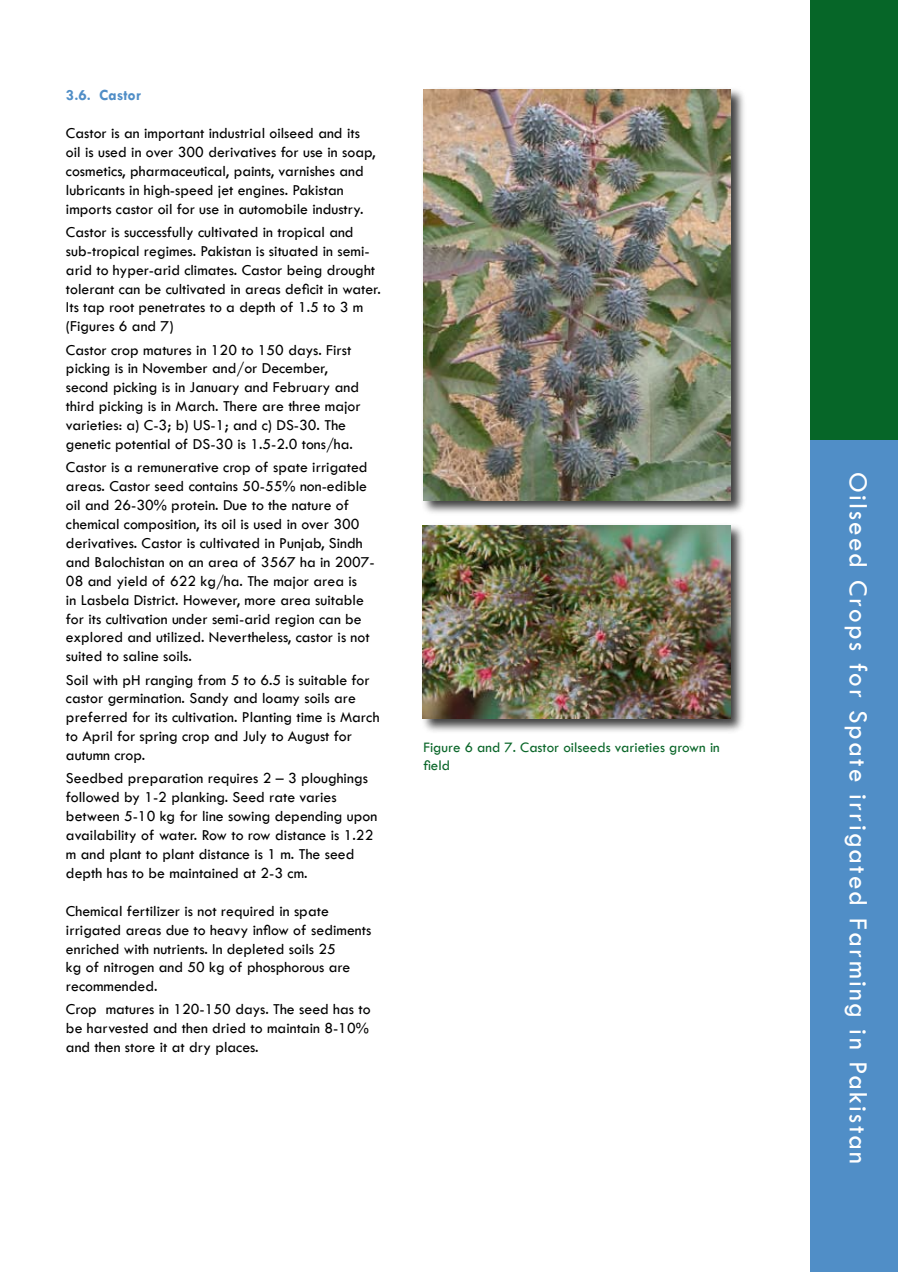
<style>
.page{position:relative;width:898px;height:1272px;background:#fff}
.page>*{position:absolute;margin:0;border:0;box-sizing:border-box;transform-origin:0 0}
.t1{font:27px "Tw Cen";letter-spacing:.08em;color:#fff}
.t2{font:15.75px/18.9px "Tw Cen";color:#000}
.t3{font:700 15.75px "Tw Cen";color:#508ec7}
.t4{font:15px/18px "Tw Cen";color:#0a6629}
</style>
<div class="page">
<div style="left:810px;top:0;width:87px;height:443px;background:#066628"></div>
<div style="left:810px;top:440px;width:87px;height:831px;background:#508ec7"></div>
<div style="left:420px;top:87px;width:327px;height:430px;background:#000;opacity:.75"></div>
<img style="left:423px;top:89px;width:307px;height:411px">
<div style="left:420px;top:522px;width:326px;height:212px;background:#000;opacity:.75"></div>
<img style="left:422px;top:525px;width:308px;height:193px">
<p class="t3" style="left:66px;top:86px;width:76px">3.6. Castor</p>
<p class="t2" style="left:66px;top:123px;width:311px">Castor is an important industrial oilseed and its oil is used in over 300 derivatives for use in soap, cosmetics, pharmaceutical, paints, varnishes and lubricants in high-speed jet engines. Pakistan imports castor oil for use in automobile industry.</p>
<p class="t2" style="left:66px;top:222px;width:316px">Castor is successfully cultivated in tropical and sub-tropical regimes. Pakistan is situated in semi&shy;arid to hyper-arid climates. Castor being drought tolerant can be cultivated in areas deficit in water.<br>Its tap root penetrates to a depth of 1.5 to 3 m (Figures 6 and 7)</p>
<p class="t2" style="left:66px;top:340px;width:296px">Castor crop matures in 120 to 150 days. First picking is in November and/or December, second picking is in January and February and third picking is in March. There are three major varieties: a) C-3; b) US-1; and c) DS-30. The genetic potential of DS-30 is 1.5-2.0 tons/ha.</p>
<p class="t2" style="left:66px;top:458px;width:310px">Castor is a remunerative crop of spate irrigated areas. Castor seed contains 50-55% non-edible oil and 26-30% protein. Due to the nature of chemical composition, its oil is used in over 300 derivatives. Castor is cultivated in Punjab, Sindh and Balochistan on an area of 3567 ha in 2007- 08 and yield of 622 kg/ha. The major area is<br>in Lasbela District. However, more area suitable for its cultivation under semi-arid region can be explored and utilized. Nevertheless, castor is not suited to saline soils.</p>
<p class="t2" style="left:66px;top:670px;width:315px">Soil with pH ranging from 5 to 6.5 is suitable for castor germination. Sandy and loamy soils are preferred for its cultivation. Planting time is March to April for spring crop and July to August for autumn crop.</p>
<p class="t2" style="left:66px;top:768px;width:313px">Seedbed preparation requires 2 – 3 ploughings followed by 1-2 planking. Seed rate varies between 5-10 kg for line sowing depending upon availability of water. Row to row distance is 1.22 m and plant to plant distance is 1 m. The seed depth has to be maintained at 2-3 cm.</p>
<p class="t2" style="left:66px;top:901px;width:307px">Chemical fertilizer is not required in spate irrigated areas due to heavy inflow of sediments enriched with nutrients. In depleted soils 25<br>kg of nitrogen and 50 kg of phosphorous are recommended.</p>
<p class="t2" style="left:66px;top:999px;width:306px;text-align:justify">Crop matures in 120-150 days. The seed has to be harvested and then dried to maintain 8-10% and then store it at dry places.</p>
<p class="t4" style="left:423px;top:737px;width:298px">Figure 6 and 7. Castor oilseeds varieties grown in field</p>
<h1 class="t1" style="left:874px;top:471px;width:693px;rotate:90deg">Oilseed Crops for Spate irrigated Farming in Pakistan</h1>
</div>
